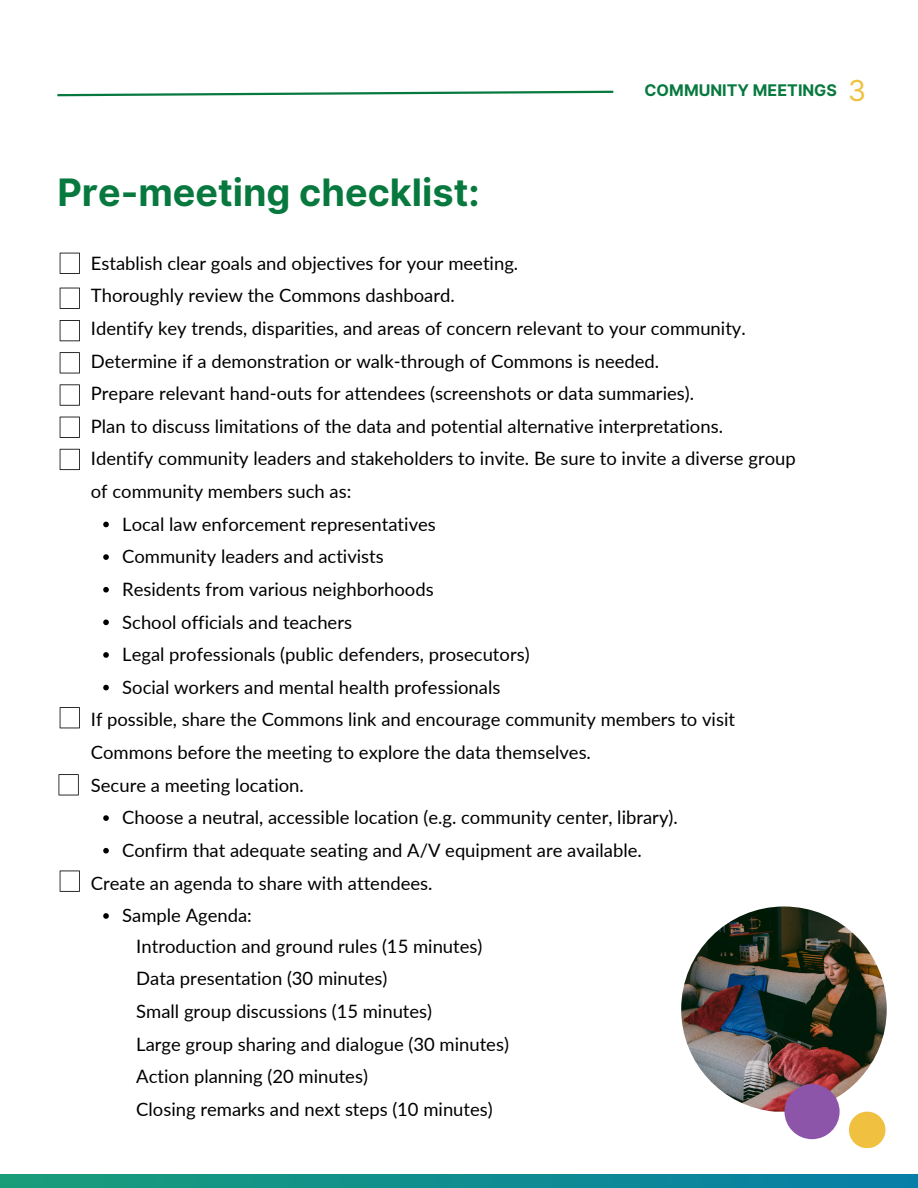
<style>
.page{position:relative;width:918px;height:1188px;background:#fff}
.page>*{position:absolute;margin:0;border:0;box-sizing:border-box;transform-origin:0 0}
.t1{font:700 37.8px "Inter";color:#07793e}
.t2{font:28.8px "Inter";color:#f0c140}
.t3{font:18.45px/32.7px "Lato";color:#000}
.t4{font:700 16.05px "Inter";color:#07793e}
</style>
<div class="page">
<svg style="left:57px;top:90px;width:557px;height:7px"></svg>
<svg style="left:103px;top:522px;width:6px;height:5px"></svg>
<svg style="left:103px;top:554px;width:6px;height:6px"></svg>
<svg style="left:103px;top:587px;width:6px;height:6px"></svg>
<svg style="left:103px;top:620px;width:6px;height:5px"></svg>
<svg style="left:103px;top:652px;width:6px;height:6px"></svg>
<svg style="left:103px;top:685px;width:6px;height:5px"></svg>
<svg style="left:103px;top:815px;width:6px;height:6px"></svg>
<svg style="left:103px;top:848px;width:6px;height:6px"></svg>
<svg style="left:103px;top:913px;width:6px;height:6px"></svg>
<svg style="left:60px;top:253px;width:20px;height:21px"></svg>
<svg style="left:60px;top:288px;width:20px;height:21px"></svg>
<svg style="left:60px;top:320px;width:20px;height:21px"></svg>
<svg style="left:60px;top:352px;width:20px;height:21px"></svg>
<svg style="left:60px;top:384px;width:20px;height:22px"></svg>
<svg style="left:60px;top:417px;width:20px;height:21px"></svg>
<svg style="left:60px;top:449px;width:20px;height:21px"></svg>
<svg style="left:60px;top:707px;width:20px;height:21px"></svg>
<svg style="left:59px;top:774px;width:20px;height:21px"></svg>
<svg style="left:60px;top:871px;width:20px;height:21px"></svg>
<img style="left:681px;top:906px;width:206px;height:206px">
<div style="left:849px;top:1112px;width:36px;height:36px;background:#f0c140;border-radius:50%"></div>
<div style="left:784px;top:1084px;width:56px;height:55px;background:#8d55aa;border-radius:50%"></div>
<svg style="left:0;top:1174px;width:918px;height:14px;background:#108d8f"></svg>
<p class="t1" style="left:57px;top:169px;width:424px">Pre-meeting checklist:</p>
<p class="t4" style="left:645px;top:81px;width:194px">COMMUNITY MEETINGS</p>
<h2 class="t2" style="left:848px;top:73px;width:20px">3</h2>
<p class="t3" style="left:91px;top:246px;width:656px">Establish clear goals and objectives for your meeting.<br>Thoroughly review the Commons dashboard.<br>Identify key trends, disparities, and areas of concern relevant to your community.<br>Determine if a demonstration or walk-through of Commons is needed.<br>Prepare relevant hand-outs for attendees (screenshots or data summaries).<br>Plan to discuss limitations of the data and potential alternative interpretations.</p>
<p class="t3" style="left:91px;top:442px;width:706px">Identify community leaders and stakeholders to invite. Be sure to invite a diverse group of community members such as:</p>
<p class="t3" style="left:122px;top:507px;width:315px">Local law enforcement representatives</p>
<h1 class="t3" style="left:122px;top:540px;width:263px">Community leaders and activists</h1>
<p class="t3" style="left:122px;top:572px;width:313px">Residents from various neighborhoods</p>
<p class="t3" style="left:122px;top:605px;width:231px">School officials and teachers</p>
<p class="t3" style="left:122px;top:638px;width:409px">Legal professionals (public defenders, prosecutors)</p>
<p class="t3" style="left:122px;top:670px;width:380px">Social workers and mental health professionals</p>
<p class="t3" style="left:91px;top:703px;width:646px">If possible, share the Commons link and encourage community members to visit<br>Commons before the meeting to explore the data themselves.</p>
<p class="t3" style="left:91px;top:768px;width:215px">Secure a meeting location.</p>
<p class="t3" style="left:122px;top:801px;width:557px">Choose a neutral, accessible location (e.g. community center, library).</p>
<p class="t3" style="left:122px;top:833px;width:521px">Confirm that adequate seating and A/V equipment are available.</p>
<p class="t3" style="left:91px;top:866px;width:343px">Create an agenda to share with attendees.</p>
<p class="t3" style="left:122px;top:899px;width:131px">Sample Agenda:</p>
<p class="t3" style="left:136px;top:929px;width:374px">Introduction and ground rules (15 minutes)<br>Data presentation (30 minutes)<br>Small group discussions (15 minutes)<br>Large group sharing and dialogue (30 minutes)<br>Action planning (20 minutes)</p>
<p class="t3" style="left:136px;top:1092px;width:358px">Closing remarks and next steps (10 minutes)</p>
</div>
